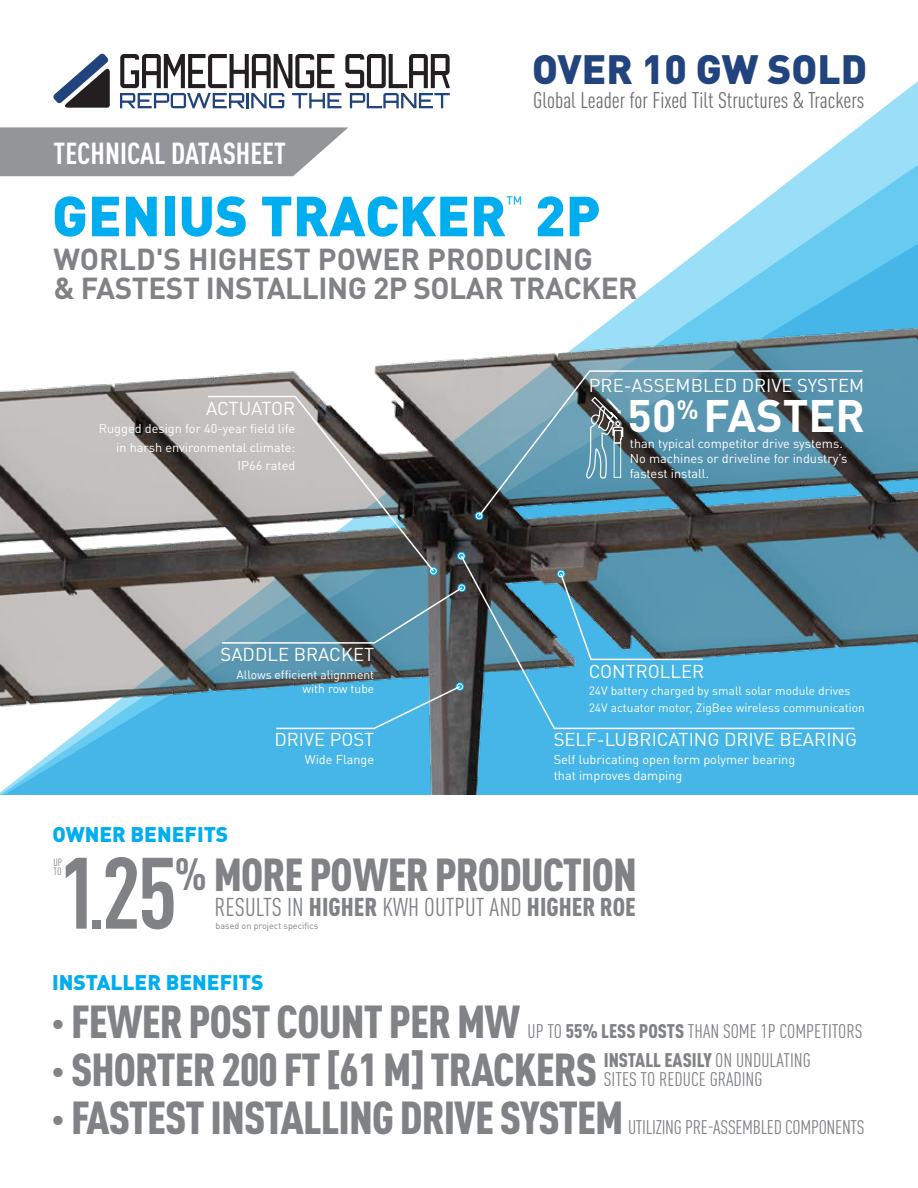
<style>
.page{position:relative;width:918px;height:1188px;background:#fff}
.page>*{position:absolute;margin:0;border:0;box-sizing:border-box;transform-origin:0 0}
.t1{font:700 condensed 99.6px "DIN Pro";color:#808285}
.t2{font:900 55.65px "DIN Pro";color:#00aeef}
.t3{font:900 condensed 45.6px/48px "DIN Pro";letter-spacing:-.02em;color:#808285}
.t4{font:700 45px "DIN Pro";color:#fff}
.t5{font:900 40.5px "DIN Pro";color:#22447e}
.t6{font:700 30px/28.5px "DIN Pro";letter-spacing:-.015em;color:#808285}
.t7{font:700 condensed 30px "DIN Pro";color:#fff}
.t8{font:condensed 25.5px "DIN Pro";letter-spacing:.005em;color:#808285}
.t9{font:condensed 22.35px "DIN Pro";color:#6d6e71}
.t10{font:900 21px "DIN Pro";color:#00aeef}
.t11{font:condensed 19.5px/29.5px "DIN Pro";letter-spacing:-.005em;color:#808285}
.t12{font:19.2px "DIN Pro";color:#00aeef}
.t13{font:18.45px "DIN Pro";color:#fff}
.t14{font:12.75px/15.3px "DIN Pro";color:#fff}
.t15{font:12px/14.4px "DIN Pro";color:#fff;text-align:right}
.t16{font:condensed 10.5px/9.4px "DIN Pro";color:#808285}
.t17{font:9px "DIN Pro";color:#808285}
.s1{font-size:70.5px}
.s2{font-weight:700;font-size:44.55px}
.s3{font-weight:900}
</style>
<div class="page">
<svg style="left:0;top:81px;width:918px;height:217px"></svg>
<svg style="left:0;top:127px;width:348px;height:49px;background:#9b9da0"></svg>
<img style="left:0;top:298px;width:918px;height:497px">
<svg style="left:53px;top:53px;width:57px;height:55px"></svg>
<svg style="left:120px;top:54px;width:330px;height:54px"></svg>
<div style="left:475px;top:512px;width:8px;height:8px;border:3px solid #00aeef;border-radius:50%"></div>
<div style="left:457px;top:552px;width:9px;height:8px;border:3px solid #00aeef;border-radius:50%"></div>
<div style="left:458px;top:553px;width:7px;height:6px;border:1px solid #fff;border-radius:50%"></div>
<div style="left:456px;top:682px;width:8px;height:9px;border:3px solid #00aeef;border-radius:50%"></div>
<div style="left:457px;top:683px;width:6px;height:7px;border:1px solid #fff;border-radius:50%"></div>
<div style="left:429px;top:567px;width:9px;height:8px;border:3px solid #00aeef;border-radius:50%"></div>
<div style="left:430px;top:568px;width:7px;height:6px;border:1px solid #fff;border-radius:50%"></div>
<svg style="left:207px;top:395px;width:229px;height:179px;background:#8d8c8b"></svg>
<svg style="left:221px;top:585px;width:238px;height:59px;background:#668b99"></svg>
<svg style="left:459px;top:554px;width:397px;height:176px;background:#4b91b0"></svg>
<svg style="left:477px;top:370px;width:387px;height:148px;background:#5b8698"></svg>
<svg style="left:275px;top:684px;width:188px;height:46px;background:#51aad1"></svg>
<div style="left:557px;top:570px;width:8px;height:8px;border:3px solid #00aeef;border-radius:50%"></div>
<svg style="left:558px;top:571px;width:146px;height:90px;background:#528aa3"></svg>
<svg style="left:585px;top:396px;width:39px;height:86px;background:#6f909d"></svg>
<h3 class="t5" style="left:532px;top:34px;width:337px">OVER 10 GW SOLD</h3>
<h3 class="t7" style="left:54px;top:130px;width:234px">TECHNICAL DATASHEET</h3>
<h3 class="t9" style="left:533px;top:84px;width:333px">Global Leader for Fixed Tilt Structures &amp; Trackers</h3>
<h2 class="t2" style="left:52px;top:168px;width:456px">GENIUS TRACKER</h2>
<h3 class="t12" style="left:506px;top:188px;width:18px">™</h3>
<h2 class="t2" style="left:535px;top:168px;width:67px">2P</h2>
<h3 class="t6" style="left:54px;top:242px;width:586px">WORLD'S HIGHEST POWER PRODUCING<br>&amp; FASTEST INSTALLING 2P SOLAR TRACKER</h3>
<h3 class="t13" style="left:206px;top:394px;width:91px">ACTUATOR</h3>
<p class="t14" style="left:99px;top:418px;width:198px;line-height:18.3px;text-align:right">Rugged design for 40-year field life in harsh environmental climate:<br>IP66 rated</p>
<h3 class="t13" style="left:589px;top:371px;width:277px">PRE-ASSEMBLED DRIVE SYSTEM</h3>
<h3 class="t4" style="left:628px;top:378px;width:239px">50<sup>%</sup> FASTER</h3>
<p class="t14" style="left:630px;top:434px;width:219px">than typical competitor drive systems.<br>No machines or driveline for industry’s fastest install.</p>
<h3 class="t13" style="left:221px;top:640px;width:155px">SADDLE BRACKET</h3>
<p class="t15" style="left:237px;top:666px;width:139px">Allows efficient alignment with row tube</p>
<h3 class="t13" style="left:589px;top:656px;width:117px">CONTROLLER</h3>
<p class="t15" style="left:589px;top:681px;width:278px;line-height:17.4px;text-align:left">24V battery charged by small solar module drives<br>24V actuator motor, ZigBee wireless communication</p>
<h3 class="t10" style="left:52px;top:817px;width:177px">OWNER BENEFITS</h3>
<h3 class="t13" style="left:274px;top:725px;width:101px">DRIVE POST</h3>
<p class="t14" style="left:305px;top:751px;width:71px">Wide Flange</p>
<h3 class="t13" style="left:554px;top:725px;width:305px">SELF-LUBRICATING DRIVE BEARING</h3>
<p class="t14" style="left:554px;top:751px;width:243px">Self lubricating open form polymer bearing that improves damping</p>
<h1 class="t1" style="left:59px;top:818px;width:120px">1<span class="s1">.</span>25</h1>
<h3 class="t3" style="left:174px;top:846px;width:464px"><span class="s2">%</span> MORE POWER PRODUCTION</h3>
<p class="t16" style="left:54px;top:857px;width:10px">UP<br>TO</p>
<h3 class="t8" style="left:215px;top:889px;width:423px">RESULTS IN <span class="s3">HIGHER</span> KWH OUTPUT AND <span class="s3">HIGHER ROE</span></h3>
<p class="t17" style="left:216px;top:918px;width:104px">based on project specifics</p>
<h3 class="t10" style="left:52px;top:965px;width:213px">INSTALLER BENEFITS</h3>
<h3 class="t3" style="left:51px;top:993px;width:574px">· FEWER POST COUNT PER MW<br>· SHORTER 200 FT [61 M] TRACKERS<br>· FASTEST INSTALLING DRIVE SYSTEM</h3>
<h3 class="t11" style="left:604px;top:1015px;width:260px;text-indent:-76px">UP TO <span class="s3">55% LESS POSTS</span> THAN SOME 1P COMPETITORS<br><span class="s3">INSTALL EASILY</span> ON UNDULATING</h3>
<h3 class="t11" style="left:604px;top:1063px;width:160px">SITES TO REDUCE GRADING</h3>
<h3 class="t11" style="left:628px;top:1111px;width:238px">UTILIZING PRE-ASSEMBLED COMPONENTS</h3>
</div>
